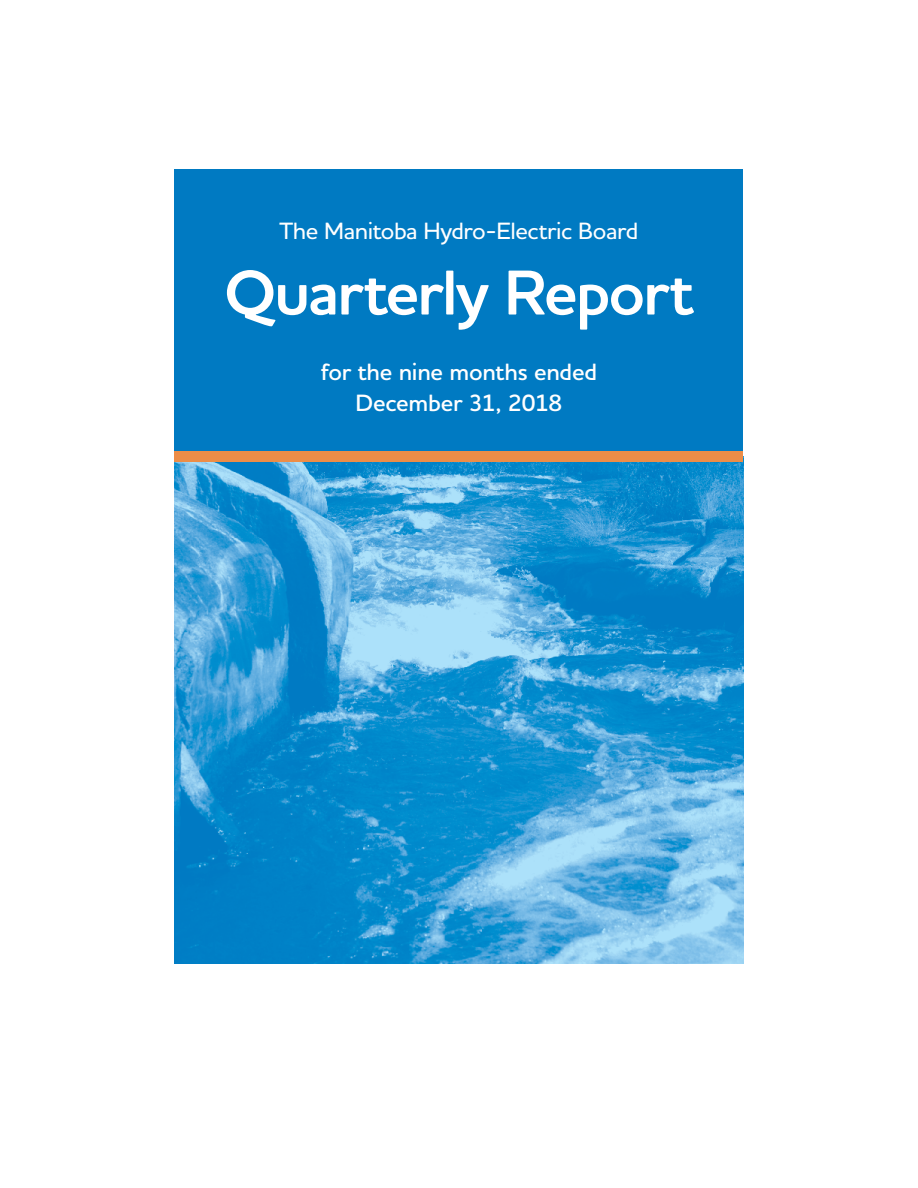
<style>
.page{position:relative;width:918px;height:1188px;background:#fff}
.page>*{position:absolute;margin:0;border:0;box-sizing:border-box;transform-origin:0 0}
.t1{font:700 64.5px "MH Houschka Std";letter-spacing:-.03em;color:#fff}
.t2{font:600 24px/31.5px "MH Houschka Std";letter-spacing:-.01em;color:#fff;text-align:center}
.t3{font:500 24px "MH Houschka Std";letter-spacing:-.02em;color:#fff}
</style>
<div class="page">
<div style="left:175px;top:169px;width:568px;height:794px;background:#007ac2"></div>
<img style="left:175px;top:462px;width:568px;height:501px">
<div style="left:175px;top:451px;width:568px;height:11px;background:#ec8d48"></div>
<p class="t3" style="left:280px;top:215px;width:360px">The Manitoba Hydro-Electric Board</p>
<h1 class="t1" style="left:224px;top:250px;width:471px">Quarterly Report</h1>
<p class="t2" style="left:321px;top:355px;width:278px">for the nine months ended<br>December 31, 2018</p>
</div>
